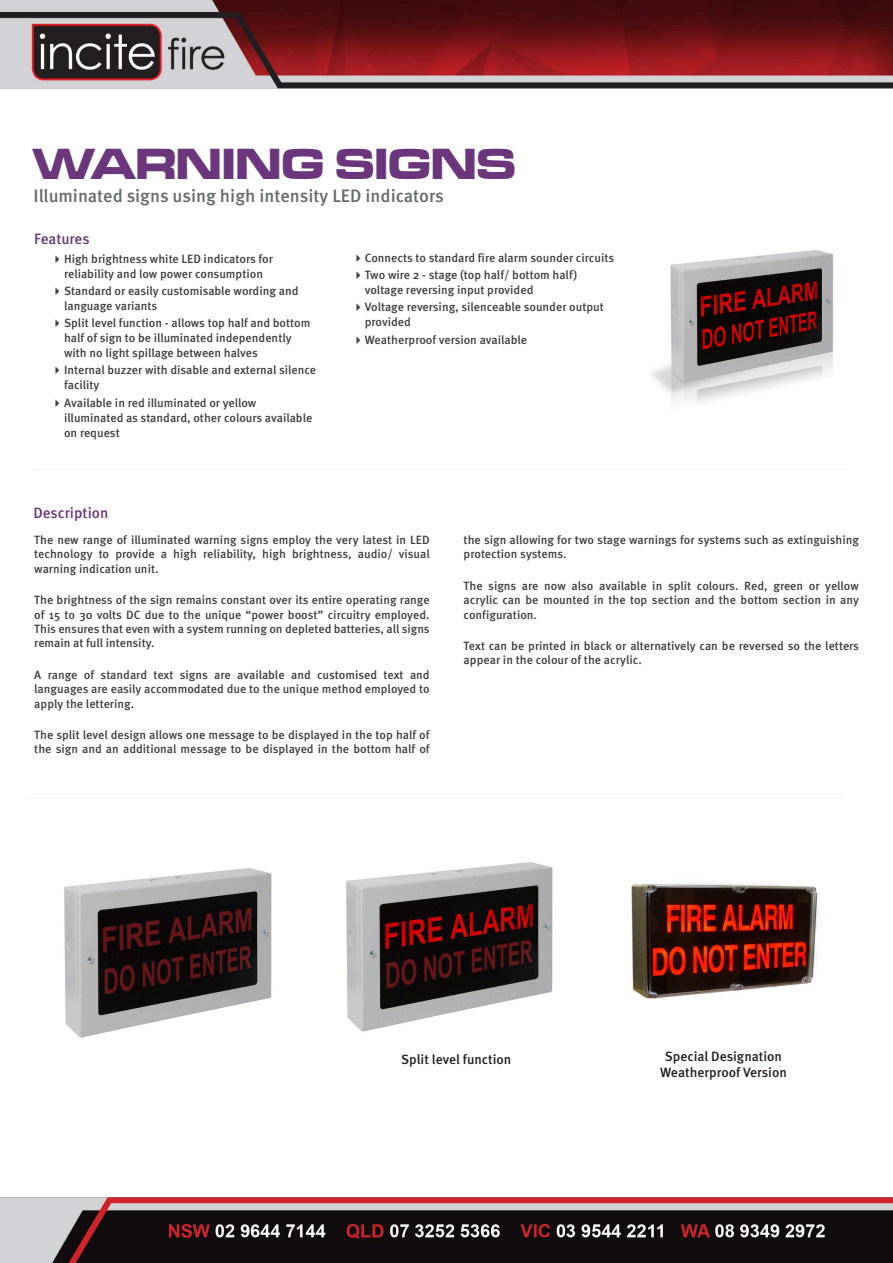
<style>
.page{position:relative;width:893px;height:1263px;background:#fff}
.page>*{position:absolute;margin:0;border:0;box-sizing:border-box;transform-origin:0 0}
.t1{font:45px "Microgramma D Bold Exte";color:#6c367d}
.Product_description{font:500 18px "Meta Pro";color:#656b6b}
.t2{font:500 15px "Meta Pro";color:#6c367d}
.t3{font:500 13.5px "Meta Pro";color:#231f20}
.t4{font:500 12px/14.4px "Meta Pro";color:#3e3e3f}
</style>
<div class="page">
<img style="left:0;top:0;width:893px;height:1263px">
<svg style="left:56px;top:255px;width:4px;height:8px"></svg>
<svg style="left:56px;top:288px;width:4px;height:7px"></svg>
<svg style="left:56px;top:320px;width:4px;height:7px"></svg>
<svg style="left:56px;top:367px;width:4px;height:7px"></svg>
<svg style="left:56px;top:399px;width:4px;height:8px"></svg>
<svg style="left:357px;top:255px;width:3px;height:7px"></svg>
<svg style="left:357px;top:272px;width:3px;height:7px"></svg>
<svg style="left:357px;top:304px;width:3px;height:7px"></svg>
<svg style="left:357px;top:336px;width:3px;height:8px"></svg>
<p class="t1" style="left:33px;top:133px;width:484px">WARNING SIGNS</p>
<p class="Product_description" style="left:34px;top:181px;width:412px">Illuminated signs using high intensity LED indicators</p>
<p class="t2" style="left:34px;top:227px;width:57px">Features</p>
<p class="t4" style="left:64px;top:251px;width:210px;line-height:15px">High brightness white LED indicators for reliability and low power consumption</p>
<p class="t4" style="left:64px;top:283px;width:236px;line-height:15px">Standard or easily customisable wording and language variants</p>
<p class="t4" style="left:64px;top:315px;width:248px;line-height:15px">Split level function - allows top half and bottom half of sign to be illuminated independently with no light spillage between halves</p>
<p class="t4" style="left:64px;top:362px;width:253px;line-height:15px">Internal buzzer with disable and external silence facility</p>
<p class="t4" style="left:64px;top:394px;width:250px;line-height:15px">Available in red illuminated or yellow illuminated as standard, other colours available on request</p>
<p class="t2" style="left:33px;top:501px;width:77px">Description</p>
<p class="t4" style="left:365px;top:250px;width:251px">Connects to standard fire alarm sounder circuits</p>
<p class="t4" style="left:365px;top:267px;width:214px;line-height:15px">Two wire 2 - stage (top half/ bottom half) voltage reversing input provided</p>
<p class="t4" style="left:365px;top:299px;width:240px;line-height:15px">Voltage reversing, silenceable sounder output provided</p>
<p class="t4" style="left:365px;top:331px;width:164px">Weatherproof version available</p>
<p class="t4" style="left:34px;top:532px;width:397px;text-align:justify">The new range of illuminated warning signs employ the very latest in LED technology to provide a high reliability, high brightness, audio/ visual warning indication unit.</p>
<p class="t4" style="left:34px;top:592px;width:397px;text-align:justify">The brightness of the sign remains constant over its entire operating range of 15 to 30 volts DC due to the unique “power boost” circuitry employed.<br>This ensures that even with a system running on depleted batteries, all signs remain at full intensity.</p>
<p class="t4" style="left:34px;top:667px;width:397px;text-align:justify">A range of standard text signs are available and customised text and languages are easily accommodated due to the unique method employed to apply the lettering.</p>
<p class="t4" style="left:34px;top:727px;width:397px">The split level design allows one message to be displayed in the top half of the sign and an additional message to be displayed in the bottom half of</p>
<p class="t4" style="left:464px;top:532px;width:397px">the sign allowing for two stage warnings for systems such as extinguishing protection systems.</p>
<p class="t4" style="left:464px;top:578px;width:397px;text-align:justify">The signs are now also available in split colours. Red, green or yellow acrylic can be mounted in the top section and the bottom section in any configuration.</p>
<p class="t4" style="left:464px;top:638px;width:397px">Text can be printed in black or alternatively can be reversed so the letters appear in the colour of the acrylic.</p>
<p class="t3" style="left:401px;top:1049px;width:112px">Split level function</p>
<p class="t3" style="left:665px;top:1046px;width:119px">Special Designation</p>
<p class="t3" style="left:660px;top:1062px;width:128px">Weatherproof Version</p>
</div>
